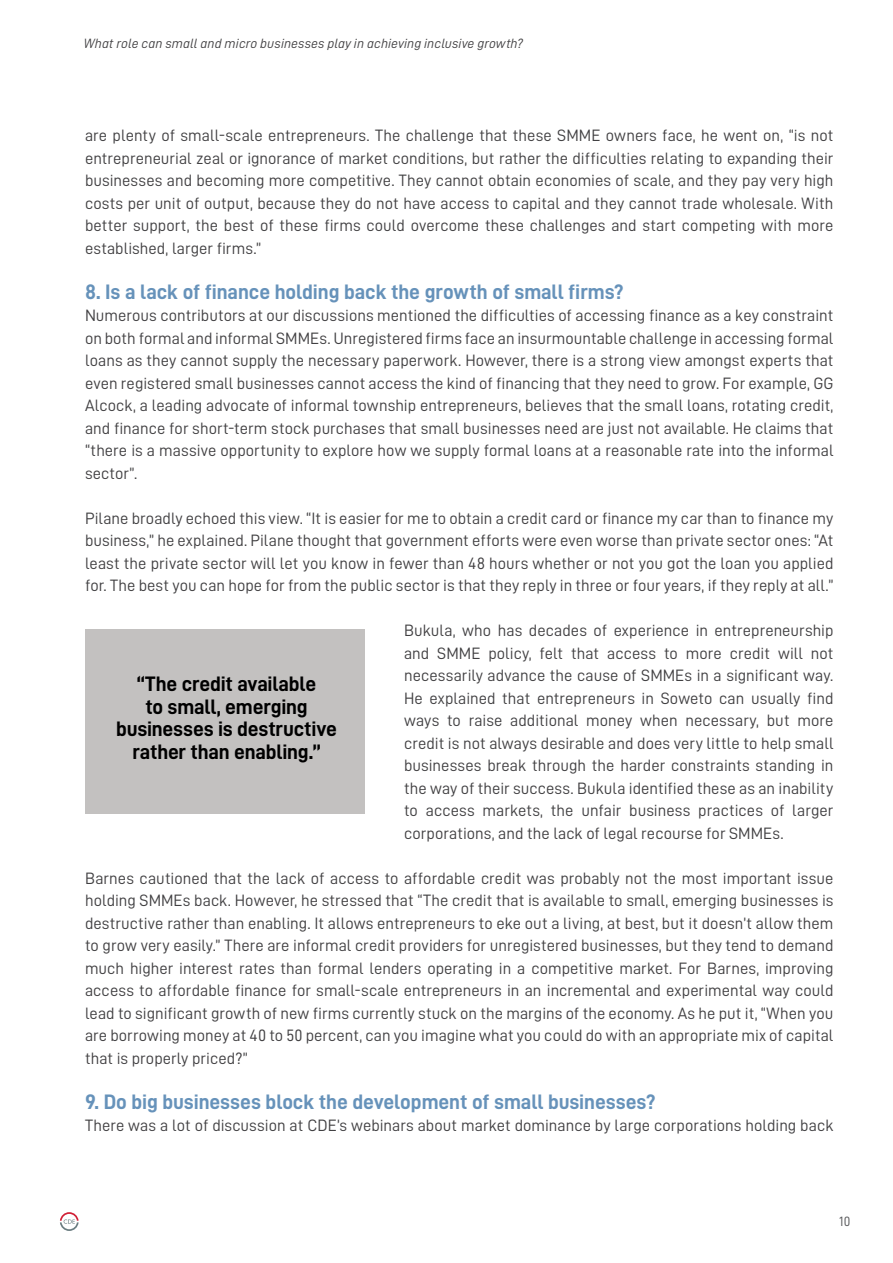
<style>
.page{position:relative;width:893px;height:1263px;background:#fff}
.page>*{position:absolute;margin:0;border:0;box-sizing:border-box;transform-origin:0 0}
.t1{font:21px "D DIN Bold";letter-spacing:-.005em;color:#6692ba}
.t2{font:21px/22.5px "D DIN Bold";letter-spacing:-.01em;color:#000;text-align:center}
.t3{font:16.5px/22.5px "D DIN";letter-spacing:.005em;color:#414042;text-align:justify}
.t4{font:13.5px "D DIN Italic";letter-spacing:.01em;color:#414042}
.t5{font:13.5px "D DIN";color:#58595b}
</style>
<div class="page">
<svg style="left:60px;top:1212px;width:19px;height:19px"></svg>
<div style="left:85px;top:629px;width:280px;height:185px;background:#c3c1c0"></div>
<p class="t4" style="left:84px;top:36px;width:441px">What role can small and micro businesses play in achieving inclusive growth?</p>
<p class="t3" style="left:85px;top:124px;width:750px">are plenty of small-scale entrepreneurs. The challenge that these SMME owners face, he went on, “is not entrepreneurial zeal or ignorance of market conditions, but rather the difficulties relating to expanding their businesses and becoming more competitive. They cannot obtain economies of scale, and they pay very high costs per unit of output, because they do not have access to capital and they cannot trade wholesale. With better support, the best of these firms could overcome these challenges and start competing with more established, larger firms.”</p>
<p class="t1" style="left:85px;top:280px;width:540px">8. Is a lack of finance holding back the growth of small firms?</p>
<p class="t3" style="left:85px;top:304px;width:750px">Numerous contributors at our discussions mentioned the difficulties of accessing finance as a key constraint on both formal and informal SMMEs. Unregistered firms face an insurmountable challenge in accessing formal loans as they cannot supply the necessary paperwork. However, there is a strong view amongst experts that even registered small businesses cannot access the kind of financing that they need to grow. For example, GG Alcock, a leading advocate of informal township entrepreneurs, believes that the small loans, rotating credit, and finance for short-term stock purchases that small businesses need are just not available. He claims that “there is a massive opportunity to explore how we supply formal loans at a reasonable rate into the informal sector”.</p>
<p class="t3" style="left:85px;top:507px;width:750px">Pilane broadly echoed this view. “It is easier for me to obtain a credit card or finance my car than to finance my business,” he explained. Pilane thought that government efforts were even worse than private sector ones: “At least the private sector will let you know in fewer than 48 hours whether or not you got the loan you applied for. The best you can hope for from the public sector is that they reply in three or four years, if they reply at all.”</p>
<p class="t3" style="left:404px;top:619px;width:431px">Bukula, who has decades of experience in entrepreneurship and SMME policy, felt that access to more credit will not necessarily advance the cause of SMMEs in a significant way.<br>He explained that entrepreneurs in Soweto can usually find ways to raise additional money when necessary, but more credit is not always desirable and does very little to help small businesses break through the harder constraints standing in the way of their success. Bukula identified these as an inability to access markets, the unfair business practices of larger corporations, and the lack of legal recourse for SMMEs.</p>
<p class="t3" style="left:85px;top:867px;width:750px">Barnes cautioned that the lack of access to affordable credit was probably not the most important issue holding SMMEs back. However, he stressed that “The credit that is available to small, emerging businesses is destructive rather than enabling. It allows entrepreneurs to eke out a living, at best, but it doesn’t allow them to grow very easily.” There are informal credit providers for unregistered businesses, but they tend to demand much higher interest rates than formal lenders operating in a competitive market. For Barnes, improving access to affordable finance for small-scale entrepreneurs in an incremental and experimental way could lead to significant growth of new firms currently stuck on the margins of the economy. As he put it, “When you are borrowing money at 40 to 50 percent, can you imagine what you could do with an appropriate mix of capital that is properly priced?”</p>
<p class="t1" style="left:85px;top:1090px;width:572px">9. Do big businesses block the development of small businesses?</p>
<p class="t3" style="left:85px;top:1114px;width:750px">There was a lot of discussion at CDE’s webinars about market dominance by large corporations holding back</p>
<p class="t2" style="left:116px;top:672px;width:222px">“The credit available<br>to small, emerging businesses is destructive rather than enabling.”</p>
<p class="t5" style="left:839px;top:1214px;width:13px">10</p>
</div>
